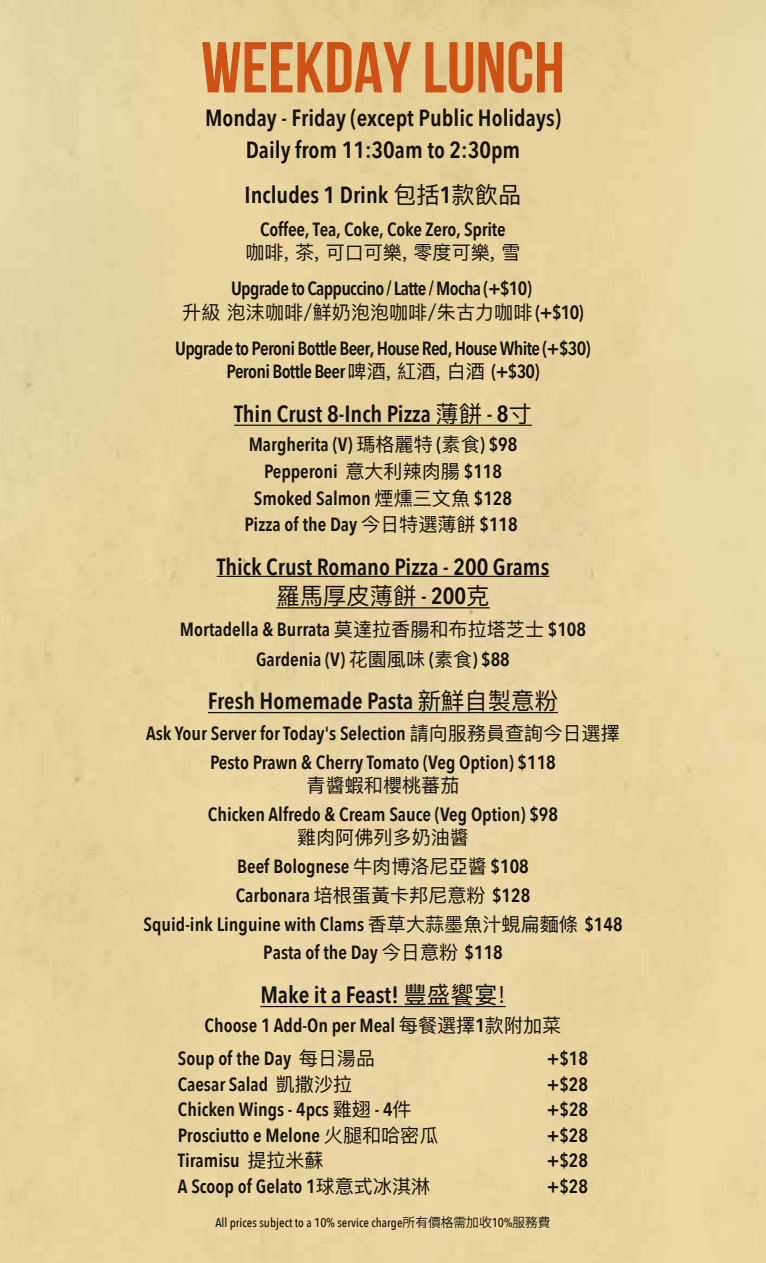
<style>
.page{position:relative;width:766px;height:1263px;background:#fff}
.page>*{position:absolute;margin:0;border:0;box-sizing:border-box;transform-origin:0 0}
.t1{font:71.85px "Bebas Neue";color:#ce5216}
.t2{font:600 23.55px "Avenir Next Condensed";color:#12100b}
.t3{font:600 23.4px "Avenir Next Condensed";color:#12100b}
.t4{font:23.4px "Ping Fang SC";color:#12100b}
.t5{font:600 19.05px/28.8px "Avenir Next Condensed";color:#12100b;text-align:center}
.t6{font:600 19.05px/23.7px "Avenir Next Condensed";letter-spacing:-.035em;color:#12100b;text-align:center}
.t7{font:19.05px "Ping Fang SC";color:#12100b}
.t8{font:500 12.75px "Avenir Next Condensed";color:#12100b}
.s1{font-family:"Ping Fang SC";font-weight:400}
.s2{font-family:"Avenir Next Condensed";font-weight:600}
.s3{font-family:"Koz Go Pr 6 N";font-weight:400}
</style>
<div class="page">
<img style="left:0;top:0;width:765px;height:1263px">
<hr style="left:243px;top:425px;width:144px;height:1px;background:#12100b">
<hr style="left:398px;top:425px;width:37px;height:1px;background:#12100b">
<hr style="left:435px;top:425px;width:47px;height:1px;background:#12100b">
<svg style="left:482px;top:425px;width:49px;height:1px"></svg>
<svg style="left:208px;top:712px;width:16px;height:1px"></svg>
<hr style="left:224px;top:712px;width:143px;height:1px;background:#12100b">
<hr style="left:377px;top:712px;width:41px;height:1px;background:#12100b">
<hr style="left:418px;top:712px;width:140px;height:1px;background:#12100b">
<svg style="left:260px;top:1006px;width:38px;height:1px"></svg>
<hr style="left:298px;top:1006px;width:48px;height:1px;background:#12100b">
<svg style="left:346px;top:1006px;width:19px;height:1px"></svg>
<hr style="left:365px;top:1006px;width:38px;height:1px;background:#12100b">
<hr style="left:403px;top:1006px;width:102px;height:1px;background:#12100b">
<hr style="left:225px;top:576px;width:91px;height:1px;background:#12100b">
<svg style="left:316px;top:576px;width:12px;height:1px"></svg>
<hr style="left:328px;top:576px;width:66px;height:1px;background:#12100b">
<hr style="left:405px;top:576px;width:100px;height:1px;background:#12100b">
<hr style="left:512px;top:576px;width:37px;height:1px;background:#12100b">
<hr style="left:276px;top:607px;width:140px;height:1px;background:#12100b">
<hr style="left:416px;top:607px;width:50px;height:1px;background:#12100b">
<svg style="left:466px;top:607px;width:23px;height:1px"></svg>
<h1 class="t1" style="left:201px;top:28px;width:365px">WEEKDAY LUNCH</h1>
<p class="t3" style="left:205px;top:97px;width:357px">Monday - Friday (except Public Holidays)</p>
<p class="t3" style="left:245px;top:129px;width:276px">Daily from 11:30am to 2:30pm</p>
<p class="t3" style="left:244px;top:175px;width:278px">Includes 1 Drink <span class="s1">包括</span>1<span class="s1">款飲品</span></p>
<p class="t5" style="left:260px;top:214px;width:247px">Coffee, Tea, Coke, Coke Zero, Sprite</p>
<p class="t7" style="left:245px;top:241px;width:276px">咖啡, 茶, 可口可樂, 零度可樂, 雪</p>
<p class="t6" style="left:231px;top:276px;width:302px">Upgrade to Cappuccino / Latte / Mocha (+$10)</p>
<p class="t7" style="left:182px;top:300px;width:403px">升級 泡沫咖啡/鮮奶泡泡咖啡/朱古力咖啡 <span class="s2">(+$10)</span></p>
<p class="t6" style="left:175px;top:335px;width:417px">Upgrade to Peroni Bottle Beer, House Red, House White (+$30)<br>Peroni Bottle Beer <span class="s1">啤酒, 紅酒, 白酒</span> (+$30)</p>
<p class="t3" style="left:234px;top:393px;width:299px">Thin Crust 8-Inch Pizza <span class="s1">薄餅</span> - 8<span class="s1">寸</span></p>
<p class="t5" style="left:244px;top:431px;width:274px;line-height:26.7px">Margherita (V) <span class="s1">瑪格麗特</span> (<span class="s1">素食</span>) $98<br>Pepperoni <span class="s1">意大利辣肉腸</span> $118<br>Smoked Salmon <span class="s1">煙燻三文魚</span> $128<br>Pizza of the Day <span class="s1">今日特選薄餅</span> $118</p>
<p class="t3" style="left:216px;top:546px;width:334px">Thick Crust Romano Pizza - 200 Grams</p>
<p class="t4" style="left:276px;top:582px;width:214px">羅馬厚皮薄餅 <span class="s2">- 200</span>克</p>
<p class="t5" style="left:180px;top:614px;width:407px;line-height:29.7px">Mortadella &amp; Burrata <span class="s1">莫達拉香腸和布拉塔芝士</span> $108<br>Gardenia (V) <span class="s1">花園風味</span> (<span class="s1">素食</span>) $88</p>
<p class="t3" style="left:208px;top:681px;width:351px">Fresh Homemade Pasta <span class="s1">新鮮自製意粉</span></p>
<p class="t5" style="left:146px;top:718px;width:475px">Ask Your Server for Today's Selection <span class="s1">請向服務員查詢今日選擇<br></span>Pesto Prawn &amp; Cherry Tomato (Veg Option) $118</p>
<p class="t7" style="left:306px;top:773px;width:154px">青醬蝦和櫻桃蕃茄</p>
<p class="t5" style="left:208px;top:799px;width:351px">Chicken Alfredo &amp; Cream Sauce (Veg Option) $98</p>
<p class="t7" style="left:297px;top:825px;width:173px">雞肉阿佛列多奶油醬</p>
<p class="t5" style="left:143px;top:851px;width:480px">Beef Bolognese <span class="s1">牛肉博洛尼亞醬</span> $108<br>Carbonara <span class="s1">培根蛋黃卡邦尼意粉</span> $128<br>Squid-ink Linguine with Clams <span class="s1">香草大蒜墨魚汁蜆扁麵條</span> $148<br>Pasta of the Day <span class="s1">今日意粉</span> $118</p>
<p class="t2" style="left:260px;top:974px;width:247px">Make it a Feast! <span class="s1">豐盛饗宴!</span></p>
<p class="t5" style="left:178px;top:1009px;width:385px;line-height:33px;text-align:left;text-indent:27px">Choose 1 Add-On per Meal <span class="s1">每餐選擇</span>1<span class="s1">款附加菜<br></span>Soup of the Day <span class="s1">每日湯品</span></p>
<p class="t5" style="left:546px;top:1044px;width:43px">+$18</p>
<p class="t5" style="left:178px;top:1069px;width:176px">Caesar Salad <span class="s1">凱撒沙拉</span></p>
<p class="t5" style="left:546px;top:1069px;width:43px">+$28</p>
<p class="t5" style="left:178px;top:1095px;width:235px">Chicken Wings - 4pcs <span class="s1">雞翅</span> - 4<span class="s1">件</span></p>
<p class="t5" style="left:546px;top:1095px;width:43px">+$28</p>
<p class="t5" style="left:178px;top:1120px;width:262px">Prosciutto e Melone <span class="s1">火腿和哈密瓜</span></p>
<p class="t5" style="left:546px;top:1120px;width:43px">+$28</p>
<p class="t5" style="left:178px;top:1146px;width:147px">Tiramisu <span class="s1">提拉米蘇</span></p>
<p class="t5" style="left:546px;top:1146px;width:43px">+$28</p>
<p class="t5" style="left:178px;top:1171px;width:254px">A Scoop of Gelato 1<span class="s1">球意式冰淇淋</span></p>
<p class="t5" style="left:546px;top:1171px;width:43px">+$28</p>
<p class="t8" style="left:215px;top:1215px;width:337px">All prices subject to a 10% service charge<span class="s3">所有價格需加收</span>10%<span class="s3">服務費</span></p>
</div>
